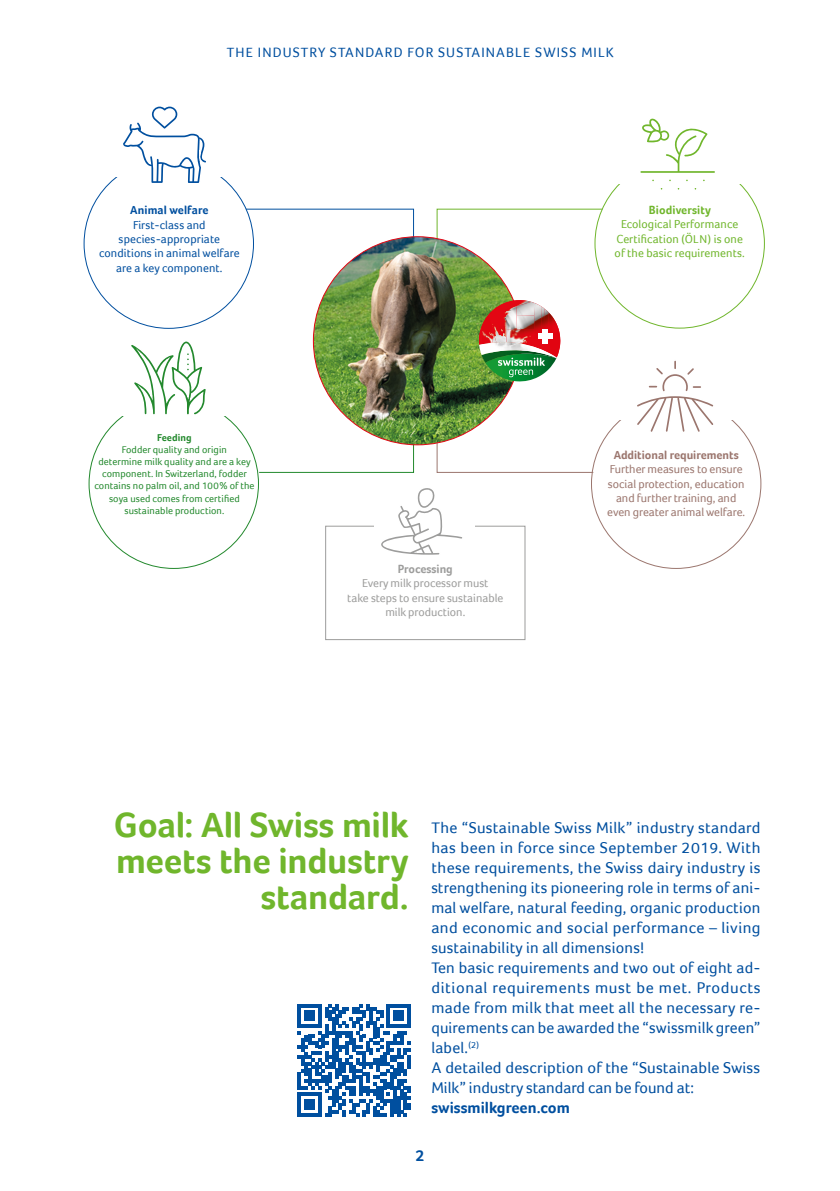
<style>
.page{position:relative;width:840px;height:1191px;background:#fff}
.page>*{position:absolute;margin:0;border:0;box-sizing:border-box;transform-origin:0 0}
._02_Head_18_Pt{font:700 36px/36px "Foco";letter-spacing:-.005em;color:#70b62c;text-align:right}
._01_Text_8{font:16px/20px "Foco";letter-spacing:.015em;color:#004f9f}
._01_Text_8-2{font:700 16px "Foco";color:#004f9f}
.t1{font:14px "Foco";letter-spacing:.08em;color:#004f9f}
._01_Legende_Grafik_6_Pt{font:12px/14.4px "Foco";color:#9b766e;text-align:center}
._01_Text_8-3{font:12px/14.4px "Foco";letter-spacing:.01em;color:#004f9f;text-align:center}
._01_Text_8-4{font:12px/14.4px "Foco";letter-spacing:.01em;color:#70b62c;text-align:center}
._01_Text_8-5{font:12px/14.4px "Foco";color:#9d9d9c;text-align:center}
._01_Text_8-6{font:700 12px "Foco";color:#9b766e}
._01_Text_8-7{font:700 12px "Foco";letter-spacing:.01em;color:#004f9f}
._01_Text_8-8{font:700 12px "Foco";letter-spacing:.01em;color:#70b62c}
._01_Text_8-9{font:700 12px "Foco";color:#9d9d9c}
._01_Text_8-10{font:10.2px/12.2px "Foco";letter-spacing:.01em;color:#23892d;text-align:center}
._01_Text_8-11{font:700 10.2px "Foco";letter-spacing:.01em;color:#23892d}
.s1{font-size:9.8px}
.s2{font-size:11.8px}
.s3{font-size:15.4px}
</style>
<div class="page">
<svg style="left:245px;top:208px;width:169px;height:32px"></svg>
<svg style="left:640px;top:118px;width:75px;height:72px"></svg>
<svg style="left:436px;top:208px;width:167px;height:32px"></svg>
<svg style="left:436px;top:442px;width:158px;height:31px"></svg>
<div style="left:672px;top:359px;width:5px;height:12px;border:2px solid #fff;border-radius:2px"></div>
<svg style="left:637px;top:360px;width:77px;height:72px"></svg>
<svg style="left:258px;top:443px;width:156px;height:30px"></svg>
<svg style="left:131px;top:341px;width:75px;height:74px"></svg>
<div style="left:325px;top:525px;width:200px;height:115px;border:1px solid #9d9d9c"></div>
<div style="left:374px;top:512px;width:100px;height:31px;background:#fff"></div>
<svg style="left:381px;top:488px;width:82px;height:67px"></svg>
<img style="left:313px;top:237px;width:208px;height:208px;border-radius:104px">
<img style="left:477px;top:300px;width:83px;height:82px">
<img style="left:496px;top:342px;width:22px;height:5px">
<div style="left:542px;top:329px;width:5px;height:14px;background:#fff"></div>
<div style="left:537px;top:333px;width:15px;height:5px;background:#fff"></div>
<svg style="left:123px;top:106px;width:83px;height:77px"></svg>
<svg style="left:297px;top:1004px;width:113px;height:112px"></svg>
<p class="t1" style="left:227px;top:44px;width:388px">THE INDUSTRY STANDARD FOR SUSTAINABLE SWISS MILK</p>
<p class="_01_Text_8-7" style="left:130px;top:203px;width:80px">Animal welfare</p>
<p class="_01_Text_8-3" style="left:99px;top:217px;width:142px">First-class and species-appropriate conditions in animal welfare are a key component.</p>
<p class="_01_Text_8-11" style="left:157px;top:431px;width:36px">Feeding</p>
<p class="_01_Text_8-10" style="left:94px;top:443px;width:162px">Fodder quality and origin<br>determine milk quality and are a key component. In Switzerland, fodder contains no palm oil, and <span class="s1">100</span>% of the soya used comes from certified sustainable production.</p>
<p class="_01_Text_8-9" style="left:397px;top:562px;width:56px">Processing</p>
<p class="_01_Text_8-5" style="left:347px;top:576px;width:157px">Every milk processor must<br>take steps to ensure sustainable milk production.</p>
<p class="_01_Text_8-8" style="left:648px;top:203px;width:63px">Biodiversity</p>
<p class="_01_Text_8-4" style="left:614px;top:217px;width:132px">Ecological Performance<br>Certification (Ö<span class="s2">LN</span>) is one of the basic requirements.</p>
<p class="_01_Text_8-6" style="left:613px;top:448px;width:126px">Additional requirements</p>
<p class="_01_Legende_Grafik_6_Pt" style="left:606px;top:462px;width:139px">Further measures to ensure social protection, education and further training, and even greater animal welfare.</p>
<p class="_02_Head_18_Pt" style="left:114px;top:806px;width:296px">Goal: All Swiss milk meets the industry standard.</p>
<p class="_01_Text_8" style="left:431px;top:817px;width:330px">The “Sustainable Swiss Milk” industry standard has been in force since September <span class="s3">2019</span>. With these requirements, the Swiss dairy industry is strengthening its pioneering role in terms of ani&shy;mal welfare, natural feeding, organic production and economic and social performance – living sustainability in all dimensions!</p>
<p class="_01_Text_8" style="left:431px;top:957px;width:330px;text-align:justify">Ten basic requirements and two out of eight ad&shy;ditional requirements must be met. Products made from milk that meet all the necessary re&shy;quirements can be awarded the “swissmilk green” label.<sup>(</sup><sup>2</sup><sup>)</sup></p>
<p class="_01_Text_8" style="left:431px;top:1057px;width:330px">A detailed description of the “Sustainable Swiss<br>Milk” industry standard can be found at:</p>
<p class="_01_Text_8-2" style="left:431px;top:1098px;width:140px">swissmilkgreen.com</p>
<p class="_01_Text_8-2" style="left:415px;top:1146px;width:10px">2</p>
</div>
